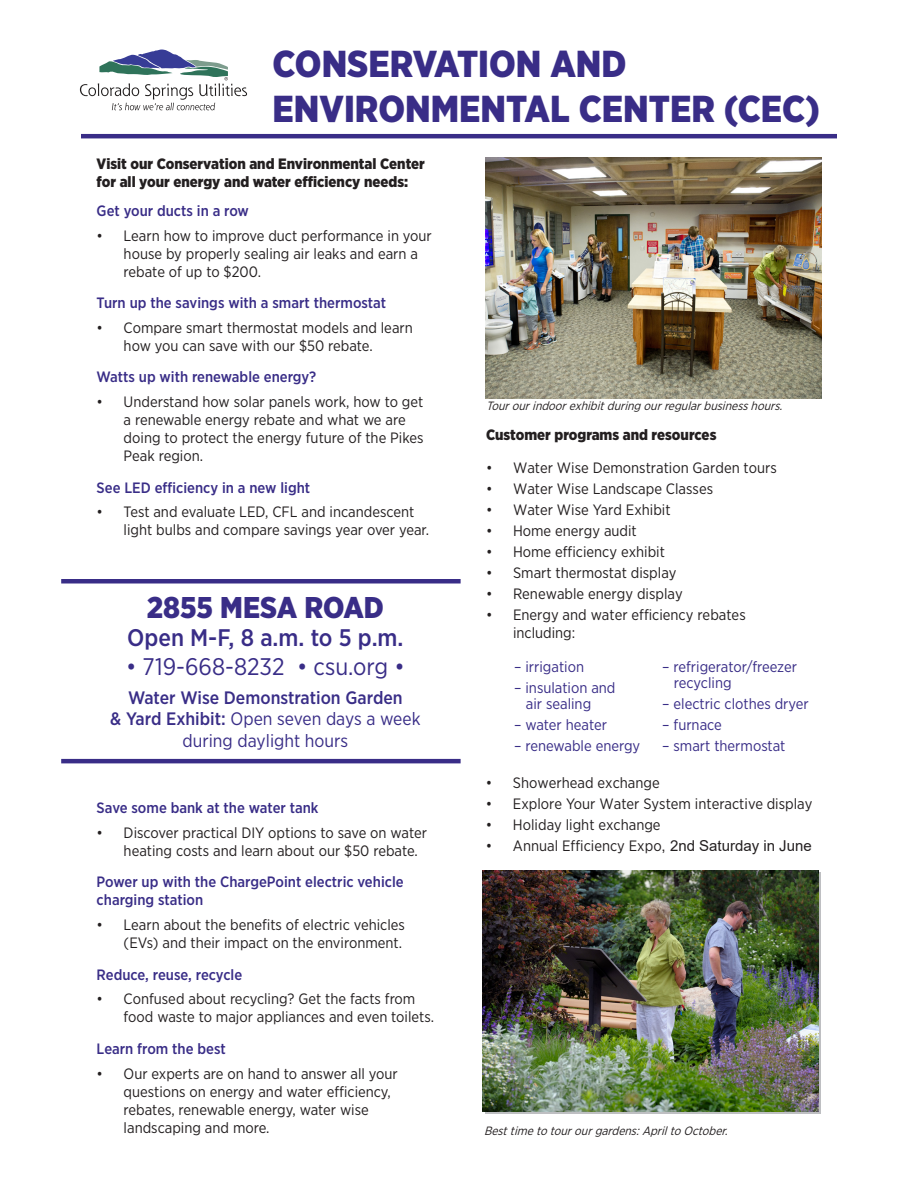
<style>
.page{position:relative;width:918px;height:1188px;background:#fff}
.page>*{position:absolute;margin:0;border:0;box-sizing:border-box;transform-origin:0 0}
.t1{font:900 37.5px/45px "Gotham Narrow";color:#392d87}
.t2{font:900 30px "Gotham Narrow";color:#392d87}
.t3{font:24px "Gotham Narrow";color:#392d87}
.t4{font:500 24px "Gotham Narrow";color:#392d87}
.t5{font:500 18px/21.6px "Gotham Narrow";color:#392d87;text-align:center}
.t6{font:15px/18px "Gotham Narrow";color:#231f20}
.t7{font:500 15px/18px "Gotham Narrow";color:#392d87}
.t8{font:15px/15.9px "Gotham Narrow";color:#392d87}
.t9{font:900 15px/18px "Gotham Narrow";color:#231f20}
.t10{font:italic 12px "Gotham Narrow";color:#231f20}
.s1{font-weight:400}
.s2{font-family:"Arial"}
</style>
<div class="page">
<hr style="left:81px;top:134px;width:756px;height:4px;background:#392d87">
<svg style="left:80px;top:50px;width:167px;height:60px"></svg>
<img style="left:485px;top:157px;width:336px;height:242px">
<hr style="left:61px;top:759px;width:400px;height:4px;background:#392d87">
<div style="left:61px;top:579px;width:400px;height:5px;background:#392d87"></div>
<img style="left:482px;top:871px;width:336px;height:241px">
<p class="t1" style="left:273px;top:40px;width:549px">CONSERVATION AND<br>ENVIRONMENTAL CENTER (CEC)</p>
<p class="t9" style="left:97px;top:154px;width:330px">Visit our Conservation and Environmental Center for all your energy and water efficiency needs:</p>
<p class="t7" style="left:97px;top:202px;width:154px">Get your ducts in a row</p>
<p class="t6" style="left:124px;top:226px;width:310px;text-indent:-27px">• Learn how to improve duct performance in your house by properly sealing air leaks and earn a rebate of up to $200.</p>
<p class="t7" style="left:97px;top:294px;width:291px">Turn up the savings with a smart thermostat</p>
<p class="t6" style="left:124px;top:318px;width:291px;text-indent:-27px">• Compare smart thermostat models and learn how you can save with our $50 rebate.</p>
<p class="t7" style="left:97px;top:368px;width:221px">Watts up with renewable energy?</p>
<p class="t6" style="left:124px;top:393px;width:301px;text-indent:-27px">• Understand how solar panels work, how to get a renewable energy rebate and what we are doing to protect the energy future of the Pikes Peak region.</p>
<p class="t7" style="left:97px;top:478px;width:215px">See LED efficiency in a new light</p>
<p class="t6" style="left:124px;top:503px;width:307px;text-indent:-27px">• Test and evaluate LED, CFL and incandescent light bulbs and compare savings year over year.</p>
<p class="t2" style="left:147px;top:587px;width:239px">2855 MESA ROAD</p>
<p class="t4" style="left:127px;top:623px;width:278px">Open M-F, 8 a.m. to 5 p.m.</p>
<p class="t3" style="left:126px;top:652px;width:280px">• 719-668-8232 • csu.org •</p>
<p class="t5" style="left:110px;top:686px;width:312px">Water Wise Demonstration Garden<br>&amp; Yard Exhibit: <span class="s1">Open seven days a week during daylight hours</span></p>
<p class="t7" style="left:97px;top:799px;width:223px">Save some bank at the water tank</p>
<p class="t6" style="left:124px;top:823px;width:305px;text-indent:-27px">• Discover practical DIY options to save on water heating costs and learn about our $50 rebate.</p>
<p class="t7" style="left:97px;top:873px;width:309px">Power up with the ChargePoint electric vehicle charging station</p>
<p class="t6" style="left:97px;top:916px;width:310px;text-align:right">• Learn about the benefits of electric vehicles (EVs) and their impact on the environment.</p>
<p class="t7" style="left:97px;top:965px;width:147px">Reduce, reuse, recycle</p>
<p class="t6" style="left:124px;top:990px;width:312px;text-indent:-27px">• Confused about recycling? Get the facts from food waste to major appliances and even toilets.</p>
<p class="t7" style="left:97px;top:1040px;width:131px">Learn from the best</p>
<p class="t6" style="left:124px;top:1064px;width:276px;text-indent:-27px">• Our experts are on hand to answer all your questions on energy and water efficiency, rebates, renewable energy, water wise landscaping and more.</p>
<p class="t10" style="left:486px;top:398px;width:302px">Tourourindoorexhibitduringourregularbusinesshours.</p>
<p class="t9" style="left:486px;top:425px;width:232px">Customer programs and resources</p>
<p class="t6" style="left:486px;top:459px;width:292px">• Water Wise Demonstration Garden tours</p>
<p class="t6" style="left:486px;top:480px;width:229px">• Water Wise Landscape Classes</p>
<p class="t6" style="left:486px;top:501px;width:186px">• Water Wise Yard Exhibit</p>
<p class="t6" style="left:486px;top:522px;width:152px">• Home energy audit</p>
<p class="t6" style="left:486px;top:543px;width:180px">• Home efficiency exhibit</p>
<p class="t6" style="left:486px;top:564px;width:192px">• Smart thermostat display</p>
<p class="t6" style="left:486px;top:585px;width:198px">• Renewable energy display</p>
<p class="t6" style="left:513px;top:606px;width:234px;text-indent:-27px">• Energy and water efficiency rebates including:</p>
<p class="t8" style="left:514px;top:659px;width:71px">– irrigation</p>
<p class="t8" style="left:526px;top:680px;width:91px;text-indent:-12px">– insulation and air sealing</p>
<p class="t8" style="left:514px;top:716px;width:94px">– water heater</p>
<p class="t8" style="left:514px;top:737px;width:128px">– renewable energy</p>
<p class="t8" style="left:674px;top:659px;width:125px;text-indent:-12px">– refrigerator/freezer recycling</p>
<p class="t8" style="left:662px;top:695px;width:148px">– electric clothes dryer</p>
<p class="t8" style="left:662px;top:716px;width:61px">– furnace</p>
<p class="t8" style="left:662px;top:737px;width:125px">– smart thermostat</p>
<p class="t6" style="left:486px;top:774px;width:175px">• Showerhead exchange</p>
<p class="t6" style="left:486px;top:795px;width:328px">• Explore Your Water System interactive display</p>
<p class="t6" style="left:486px;top:816px;width:176px">• Holiday light exchange</p>
<p class="t6" style="left:486px;top:837px;width:327px">• Annual Efficiency Expo<span class="s2">, 2nd Saturday in June</span></p>
<p class="t10" style="left:484px;top:1123px;width:249px">Besttimetotourourgardens:ApriltoOctober.</p>
</div>
